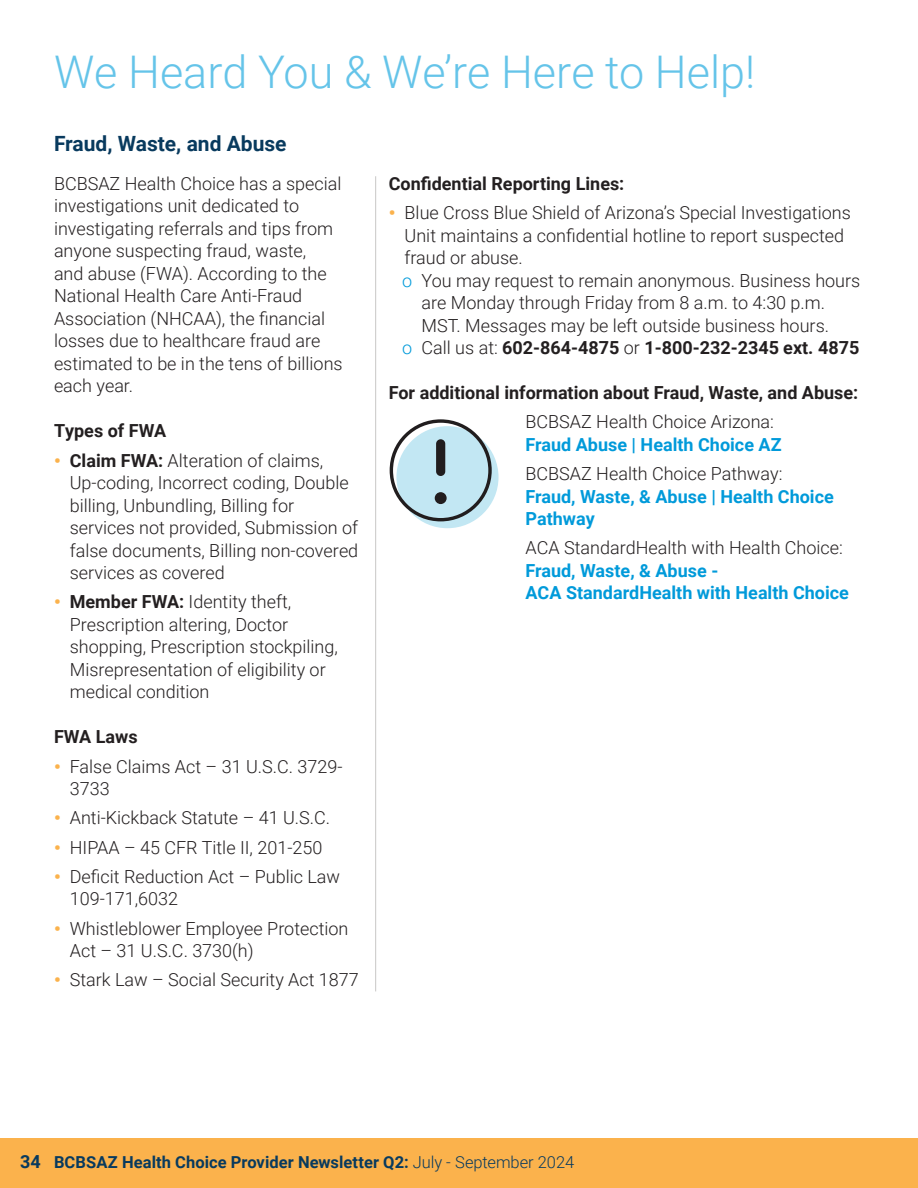
<style>
.page{position:relative;width:918px;height:1188px;background:#fff}
.page>*{position:absolute;margin:0;border:0;box-sizing:border-box;transform-origin:0 0}
.t1{font:300 45px "Roboto";color:#65c4e9}
.t2{font:700 21px "Roboto";color:#083a5e}
.t3{font:300 18px/22.5px "Roboto";color:#231f20}
.t4{font:700 18px "Roboto";color:#231f20}
.t5{font:700 18px/22.5px "Roboto";color:#009ada}
.t6{font:700 16.5px "Roboto";letter-spacing:.005em;color:#083a5e}
.s1{font-weight:900;color:#fbb24c}
.s2{font-weight:700}
.s3{color:#009ada}
.s4{font-weight:300;color:#009ada}
.s5{font-weight:300}
.s6{font-size:18px}
</style>
<div class="page">
<div style="left:0;top:1139px;width:918px;height:49px;background:#fbb24c"></div>
<hr style="left:375px;top:176px;width:1px;height:815px;background:#c8c7c6">
<svg style="left:390px;top:419px;width:109px;height:109px"></svg>
<div style="left:436px;top:439px;width:9px;height:37px;background:#211d1e;border-radius:5px"></div>
<h1 class="t1" style="left:54px;top:40px;width:703px">We Heard You &amp; We’re Here to Help!</h1>
<p class="t2" style="left:54px;top:129px;width:234px">Fraud, Waste, and Abuse</p>
<p class="t3" style="left:54px;top:171px;width:290px">BCBSAZ Health Choice has a special investigations unit dedicated to investigating referrals and tips from anyone suspecting fraud, waste,<br>and abuse (FWA). According to the<br>National Health Care Anti-Fraud<br>Association (NHCAA), the financial losses due to healthcare fraud are estimated to be in the tens of billions each year.</p>
<p class="t4" style="left:54px;top:418px;width:114px">Types of FWA</p>
<p class="t3" style="left:70px;top:448px;width:290px;text-indent:-16px"><span class="s1">•</span> <span class="s2">Claim FWA:</span> Alteration of claims, Up-coding, Incorrect coding, Double billing, Unbundling, Billing for services not provided, Submission of false documents, Billing non-covered services as covered</p>
<p class="t3" style="left:70px;top:590px;width:270px;text-indent:-16px"><span class="s1">•</span> <span class="s2">Member FWA:</span> Identity theft,<br>Prescription altering, Doctor shopping, Prescription stockpiling,<br>Misrepresentation of eligibility or medical condition</p>
<p class="t4" style="left:54px;top:724px;width:85px">FWA Laws</p>
<p class="t3" style="left:70px;top:754px;width:274px;text-indent:-16px"><span class="s1">•</span> False Claims Act – 31 U.S.C. 3729-<br>3733</p>
<p class="t3" style="left:54px;top:806px;width:278px"><span class="s1">•</span> Anti-Kickback Statute – 41 U.S.C.</p>
<p class="t3" style="left:54px;top:835px;width:270px"><span class="s1">•</span> HIPAA – 45 CFR Title II, 201-250</p>
<p class="t3" style="left:70px;top:864px;width:272px;text-indent:-16px"><span class="s1">•</span> Deficit Reduction Act – Public Law<br>109-171,6032</p>
<p class="t3" style="left:70px;top:916px;width:280px;text-indent:-16px"><span class="s1">•</span> Whistleblower Employee Protection<br>Act – 31 U.S.C. 3730(h)</p>
<p class="t3" style="left:54px;top:968px;width:306px"><span class="s1">•</span> Stark Law – Social Security Act 1877</p>
<p class="t4" style="left:389px;top:171px;width:237px">Confidential Reporting Lines:</p>
<p class="t3" style="left:389px;top:201px;width:464px"><span class="s1">•</span> Blue Cross Blue Shield of Arizona’s Special Investigations</p>
<p class="t3" style="left:405px;top:223px;width:441px">Unit maintains a confidential hotline to report suspected</p>
<p class="t3" style="left:405px;top:246px;width:120px">fraud or abuse.</p>
<p class="t3" style="left:402px;top:268px;width:460px"><span class="s3">o</span> You may request to remain anonymous. Business hours</p>
<p class="t3" style="left:422px;top:291px;width:405px">are Monday through Friday from 8 a.m. to 4:30 p.m.</p>
<p class="t3" style="left:422px;top:313px;width:409px">MST. Messages may be left outside business hours.</p>
<p class="t4" style="left:402px;top:335px;width:459px"><span class="s4">o</span> <span class="s5">Call us at:</span> 602-864-4875 <span class="s5">or</span> 1-800-232-2345 ext. 4875</p>
<p class="t4" style="left:389px;top:380px;width:471px">For additional information about Fraud, Waste, and Abuse:</p>
<p class="t3" style="left:526px;top:410px;width:250px">BCBSAZ Health Choice Arizona:</p>
<p class="t5" style="left:526px;top:432px;width:258px">Fraud Abuse | Health Choice AZ</p>
<p class="t3" style="left:526px;top:462px;width:259px">BCBSAZ Health Choice Pathway:</p>
<p class="t5" style="left:526px;top:484px;width:310px">Fraud, Waste, &amp; Abuse | Health Choice<br>Pathway</p>
<p class="t3" style="left:526px;top:536px;width:319px">ACA StandardHealth with Health Choice:</p>
<p class="t5" style="left:526px;top:558px;width:325px">Fraud, Waste, &amp; Abuse -<br>ACA StandardHealth with Health Choice</p>
<p class="t6" style="left:20px;top:1150px;width:555px"><span class="s6">34</span> BCBSAZ Health Choice Provider Newsletter Q2: <span class="s5">July - September 2024</span></p>
</div>
